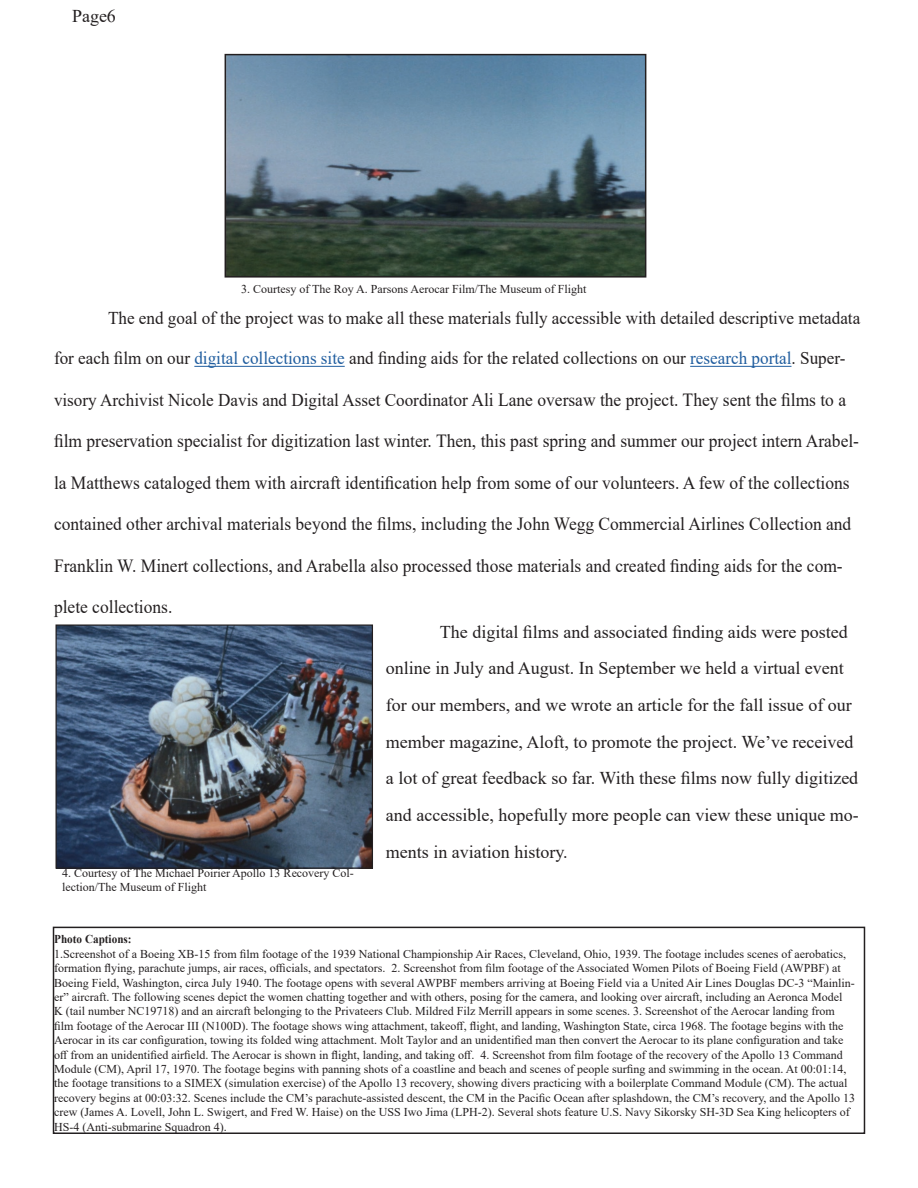
<style>
.page{position:relative;width:918px;height:1188px;background:#fff}
.page>*{position:absolute;margin:0;border:0;box-sizing:border-box;transform-origin:0 0}
.t1{font:18.6px "Times New Roman";color:#231f20;scale:.94 1}
.t2{font:18px/36.6px "Times New Roman";color:#231f20}
.t3{font:18px "Times New Roman";color:#231f20;scale:.95 1}
.t4{font:12px/14.4px "Times New Roman";color:#231f20}
.t5{font:700 12px "Times New Roman";color:#231f20;scale:.93 1}
.s1{color:#215e9f}
.s2{font-size:18.6px}
</style>
<div class="page">
<img style="left:57px;top:626px;width:314px;height:241px">
<div style="left:55px;top:624px;width:318px;height:245px;border:1px solid #231f20"></div>
<hr style="left:194px;top:366px;width:151px;height:1px;background:#215e9f">
<hr style="left:690px;top:366px;width:101px;height:1px;background:#215e9f">
<div style="left:53px;top:927px;width:812px;height:207px;border:2px solid #231f20"></div>
<img style="left:228px;top:57px;width:415px;height:218px">
<div style="left:225px;top:54px;width:421px;height:224px;border:2px solid #231f20"></div>
<h2 class="t2" style="left:72px;top:-2px;width:45px">Page6</h2>
<p class="t4" style="left:241px;top:281px;width:347px">3. Courtesy of The Roy A. Parsons Aerocar Film/The Museum of Flight</p>
<h2 class="t3" style="left:108px;top:305px;width:793px">The end goal of the project was to make all these materials fully accessible with detailed descriptive metadata</h2>
<h2 class="t3" style="left:54px;top:346px;width:835px">for each film on our <span class="s1">digital collections site</span> and finding aids for the related collections on our <span class="s1">research portal</span>. Super-</h2>
<h2 class="t3" style="left:54px;top:387px;width:835px">visory Archivist Nicole Davis and Digital Asset Coordin<span class="s2">ator Ali Lane oversaw the project. They sent the films to a</span></h2>
<h1 class="t1" style="left:54px;top:428px;width:858px">film preservation specialist for digitization last winter. Then, this past spring and summer our project intern Arabel-</h1>
<h1 class="t1" style="left:54px;top:470px;width:848px">la Matthews cataloged them with aircraft identification help from some of our volunteers. A few of the collections</h1>
<h1 class="t1" style="left:54px;top:511px;width:850px">contained other archival materials beyond the films, including the John Wegg Commercial Airlines Collection and</h1>
<h1 class="t1" style="left:54px;top:553px;width:841px">Franklin W. Minert collections, and Arabella also processed those materials and created finding aids for the com-</h1>
<h1 class="t1" style="left:54px;top:594px;width:127px">plete collections.</h1>
<p class="t4" style="left:62px;top:865px;width:293px">4. Courtesy of The Michael Poirier Apollo 13 Recovery Col&shy;lection/The Museum of Flight</p>
<p class="t2" style="left:386px;top:613px;width:474px;text-indent:54px">The digital films and associated finding aids were posted online in July and August. In September we held a virtual event for our members, and we wrote an article for the fall issue of our member magazine, Aloft, to promote the project. We’ve received a lot of great feedback so far. With these films now fully digitized and accessible, hopefully more people can view these unique mo&shy;ments in aviation history.</p>
<p class="t5" style="left:54px;top:931px;width:85px">Photo Captions:</p>
<p class="t4" style="left:54px;top:946px;width:803px">1.Screenshot of a Boeing XB-15 from film footage of the 1939 National Championship Air Races, Cleveland, Ohio, 1939. The footage includes scenes of aerobatics, formation flying, parachute jumps, air races, officials, and spectators. 2. Screenshot from film footage of the Associated Women Pilots of Boeing Field (AWPBF) at Boeing Field, Washington, circa July 1940. The footage opens with several AWPBF members arriving at Boeing Field via a United Air Lines Douglas DC-3 “Mainlin&shy;er” aircraft. The following scenes depict the women chatting together and with others, posing for the camera, and looking over aircraft, including an Aeronca Model<br>K (tail number NC19718) and an aircraft belonging to the Privateers Club. Mildred Filz Merrill appears in some scenes. 3. Screenshot of the Aerocar landing from film footage of the Aerocar III (N100D). The footage shows wing attachment, takeoff, flight, and landing, Washington State, circa 1968. The footage begins with the Aerocar in its car configuration, towing its folded wing attachment. Molt Taylor and an unidentified man then convert the Aerocar to its plane configuration and take off from an unidentified airfield. The Aerocar is shown in flight, landing, and taking off. 4. Screenshot from film footage of the recovery of the Apollo 13 Command Module (CM), April 17, 1970. The footage begins with panning shots of a coastline and beach and scenes of people surfing and swimming in the ocean. At 00:01:14, the footage transitions to a SIMEX (simulation exercise) of the Apollo 13 recovery, showing divers practicing with a boilerplate Command Module (CM). The actual recovery begins at 00:03:32. Scenes include the CM’s parachute-assisted descent, the CM in the Pacific Ocean after splashdown, the CM’s recovery, and the Apollo 13 crew (James A. Lovell, John L. Swigert, and Fred W. Haise) on the USS Iwo Jima (LPH-2). Several shots feature U.S. Navy Sikorsky SH-3D Sea King helicopters of HS-4 (Anti-submarine Squadron 4).</p>
</div>
